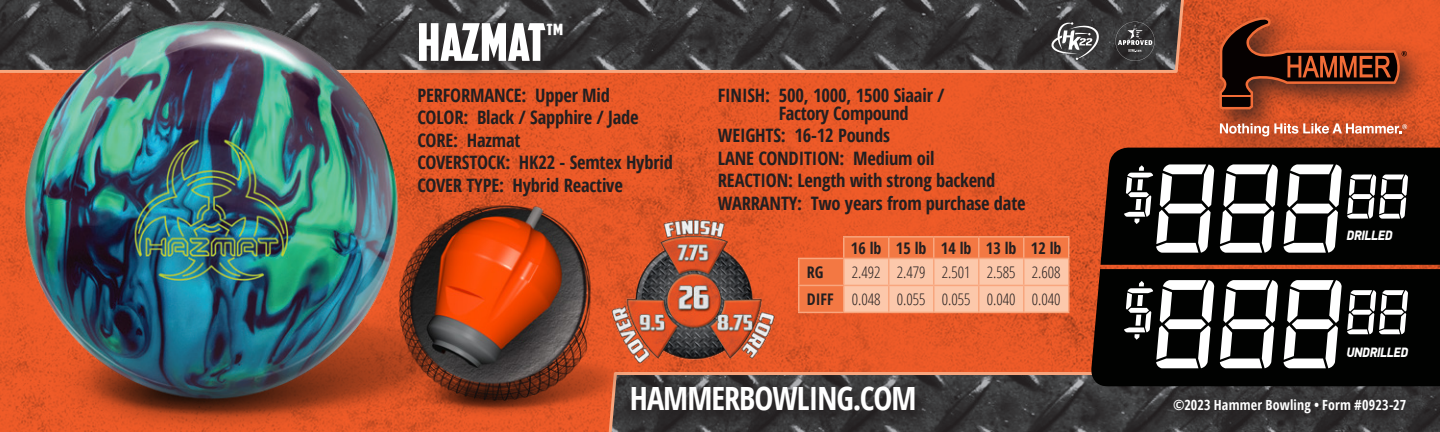
<style>
.page{position:relative;width:1440px;height:432px;background:#fff}
.page>*{position:absolute;margin:0;border:0;box-sizing:border-box;transform-origin:0 0}
.Outlined_Shoe_Name{font:52px "American Captain";color:#fff}
.t1{font:700 32px "Open Sans Condensed";letter-spacing:-.03em;color:#fff}
.Stats_info_2018{font:700 18.4px/18px "Open Sans Condensed";letter-spacing:-.01em;color:#231f20}
.Tech_Specs_-_2_-_PF_Din{font:300 16px "Open Sans Condensed";color:#231f20}
.Tech_Specs_-_2_-_PF_Din-2{font:700 16px "Open Sans Condensed";color:#231f20}
.t2{font:700 14px "Open Sans Condensed";letter-spacing:.015em;color:#fff}
.Address___Disclaimer{font:italic 900 13.6px "PF Din Display Pro";letter-spacing:-.03em;color:#fff;scale:.9 1}
</style>
<div class="page">
<img style="left:480px;top:0;width:960px;height:432px">
<svg style="left:480px;top:0;width:708px;height:74px;background:#483f3d"></svg>
<svg style="left:604px;top:371px;width:836px;height:61px;background:#4a413f"></svg>
<img style="left:0;top:0;width:480px;height:432px">
<img style="left:381px;top:191px;width:250px;height:227px">
<svg style="left:1170px;top:396px;width:252px;height:33px;background:#323031"></svg>
<div style="left:1209px;top:7px;width:225px;height:157px;background:#231f20;opacity:.8"></div>
<svg style="left:1220px;top:123px;width:187px;height:13px"></svg>
<svg style="left:1219px;top:16px;width:188px;height:93px;background:#913a1c"></svg>
<hr style="left:798px;top:258px;width:46px;height:1px;background:#f8a67e">
<hr style="left:798px;top:286px;width:2px;height:26px;background:#f8a67e">
<hr style="left:1068px;top:286px;width:2px;height:26px;background:#f8a67e">
<hr style="left:798px;top:259px;width:2px;height:26px;background:#f8a67e">
<hr style="left:1068px;top:259px;width:2px;height:26px;background:#f8a67e">
<hr style="left:798px;top:285px;width:46px;height:1px;background:#f8a67e">
<hr style="left:1024px;top:285px;width:46px;height:1px;background:#f8a67e">
<hr style="left:798px;top:312px;width:46px;height:1px;background:#f8a67e">
<hr style="left:844px;top:312px;width:45px;height:1px;background:#f8a67e">
<hr style="left:889px;top:312px;width:45px;height:1px;background:#f8a67e">
<hr style="left:934px;top:312px;width:45px;height:1px;background:#f8a67e">
<hr style="left:979px;top:312px;width:45px;height:1px;background:#f8a67e">
<hr style="left:1024px;top:312px;width:46px;height:1px;background:#f8a67e">
<hr style="left:843px;top:236px;width:46px;height:2px;background:#f8a67e">
<hr style="left:889px;top:236px;width:45px;height:2px;background:#f8a67e">
<hr style="left:934px;top:236px;width:45px;height:2px;background:#f8a67e">
<hr style="left:979px;top:236px;width:45px;height:2px;background:#f8a67e">
<hr style="left:1024px;top:236px;width:46px;height:2px;background:#f8a67e">
<svg style="left:799px;top:237px;width:270px;height:75px;background:#f7a57f"></svg>
<hr style="left:1068px;top:238px;width:2px;height:20px;background:#f8a67e">
<hr style="left:844px;top:258px;width:45px;height:1px;background:#f8a67e">
<hr style="left:889px;top:258px;width:45px;height:1px;background:#f8a67e">
<hr style="left:934px;top:258px;width:45px;height:1px;background:#f8a67e">
<hr style="left:979px;top:258px;width:45px;height:1px;background:#f8a67e">
<hr style="left:1024px;top:258px;width:46px;height:1px;background:#f8a67e">
<svg style="left:415px;top:20px;width:164px;height:57px;background:#463632"></svg>
<svg style="left:628px;top:384px;width:303px;height:42px;background:#312f30"></svg>
<img style="left:611px;top:218px;width:166px;height:145px">
<svg style="left:1115px;top:22px;width:40px;height:39px;background:#4a494a"></svg>
<svg style="left:1051px;top:22px;width:48px;height:38px;background:#6a696a"></svg>
<svg style="left:1100px;top:148px;width:340px;height:117px;background:#0d0603"></svg>
<svg style="left:1090px;top:269px;width:350px;height:117px;background:#0a0603"></svg>
<svg style="left:1121px;top:164px;width:288px;height:89px;fill:#010201"></svg>
<svg style="left:1121px;top:280px;width:288px;height:88px;fill:#010201"></svg>
<p class="Outlined_Shoe_Name" style="left:417px;top:11px;width:148px">HAZMAT<sup>™</sup></p>
<p class="Stats_info_2018" style="left:417px;top:85px;width:194px">PERFORMANCE: Upper Mid</p>
<p class="Stats_info_2018" style="left:417px;top:108px;width:223px">COLOR: Black / Sapphire / Jade</p>
<p class="Stats_info_2018" style="left:417px;top:130px;width:105px">CORE: Hazmat</p>
<p class="Stats_info_2018" style="left:417px;top:153px;width:257px">COVERSTOCK: HK22 - Semtex Hybrid</p>
<p class="Stats_info_2018" style="left:417px;top:175px;width:207px">COVER TYPE: Hybrid Reactive</p>
<p class="Stats_info_2018" style="left:779px;top:85px;width:167px;text-indent:-61px">FINISH: 500, 1000, 1500 Siaair /<br>Factory Compound</p>
<p class="Stats_info_2018" style="left:718px;top:126px;width:174px">WEIGHTS: 16-12 Pounds</p>
<p class="Stats_info_2018" style="left:718px;top:148px;width:218px">LANE CONDITION: Medium oil</p>
<p class="Stats_info_2018" style="left:718px;top:171px;width:279px">REACTION: Length with strong backend</p>
<p class="Stats_info_2018" style="left:718px;top:193px;width:309px">WARRANTY: Two years from purchase date</p>
<p class="Tech_Specs_-_2_-_PF_Din-2" style="left:851px;top:237px;width:32px">16 lb</p>
<p class="Tech_Specs_-_2_-_PF_Din-2" style="left:896px;top:237px;width:32px">15 lb</p>
<p class="Tech_Specs_-_2_-_PF_Din-2" style="left:941px;top:237px;width:32px">14 lb</p>
<p class="Tech_Specs_-_2_-_PF_Din-2" style="left:986px;top:237px;width:32px">13 lb</p>
<p class="Tech_Specs_-_2_-_PF_Din-2" style="left:1031px;top:237px;width:32px">12 lb</p>
<p class="Tech_Specs_-_2_-_PF_Din-2" style="left:807px;top:261px;width:18px">RG</p>
<p class="Tech_Specs_-_2_-_PF_Din" style="left:852px;top:261px;width:30px">2.492</p>
<p class="Tech_Specs_-_2_-_PF_Din" style="left:897px;top:261px;width:30px">2.479</p>
<p class="Tech_Specs_-_2_-_PF_Din" style="left:942px;top:261px;width:30px">2.501</p>
<p class="Tech_Specs_-_2_-_PF_Din" style="left:987px;top:261px;width:30px">2.585</p>
<p class="Tech_Specs_-_2_-_PF_Din" style="left:1032px;top:261px;width:30px">2.608</p>
<p class="Tech_Specs_-_2_-_PF_Din-2" style="left:807px;top:288px;width:28px">DIFF</p>
<p class="Tech_Specs_-_2_-_PF_Din" style="left:852px;top:288px;width:30px">0.048</p>
<p class="Tech_Specs_-_2_-_PF_Din" style="left:897px;top:288px;width:30px">0.055</p>
<p class="Tech_Specs_-_2_-_PF_Din" style="left:942px;top:288px;width:30px">0.055</p>
<p class="Tech_Specs_-_2_-_PF_Din" style="left:987px;top:288px;width:30px">0.040</p>
<p class="Tech_Specs_-_2_-_PF_Din" style="left:1032px;top:288px;width:30px">0.040</p>
<p class="t1" style="left:630px;top:376px;width:288px">HAMMERBOWLING.COM</p>
<p class="Address___Disclaimer" style="left:1346px;top:227px;width:53px">DRILLED</p>
<p class="Address___Disclaimer" style="left:1346px;top:344px;width:70px">UNDRILLED</p>
<p class="t2" style="left:1173px;top:395px;width:235px">©2023 Hammer Bowling • Form #0923-27</p>
</div>
